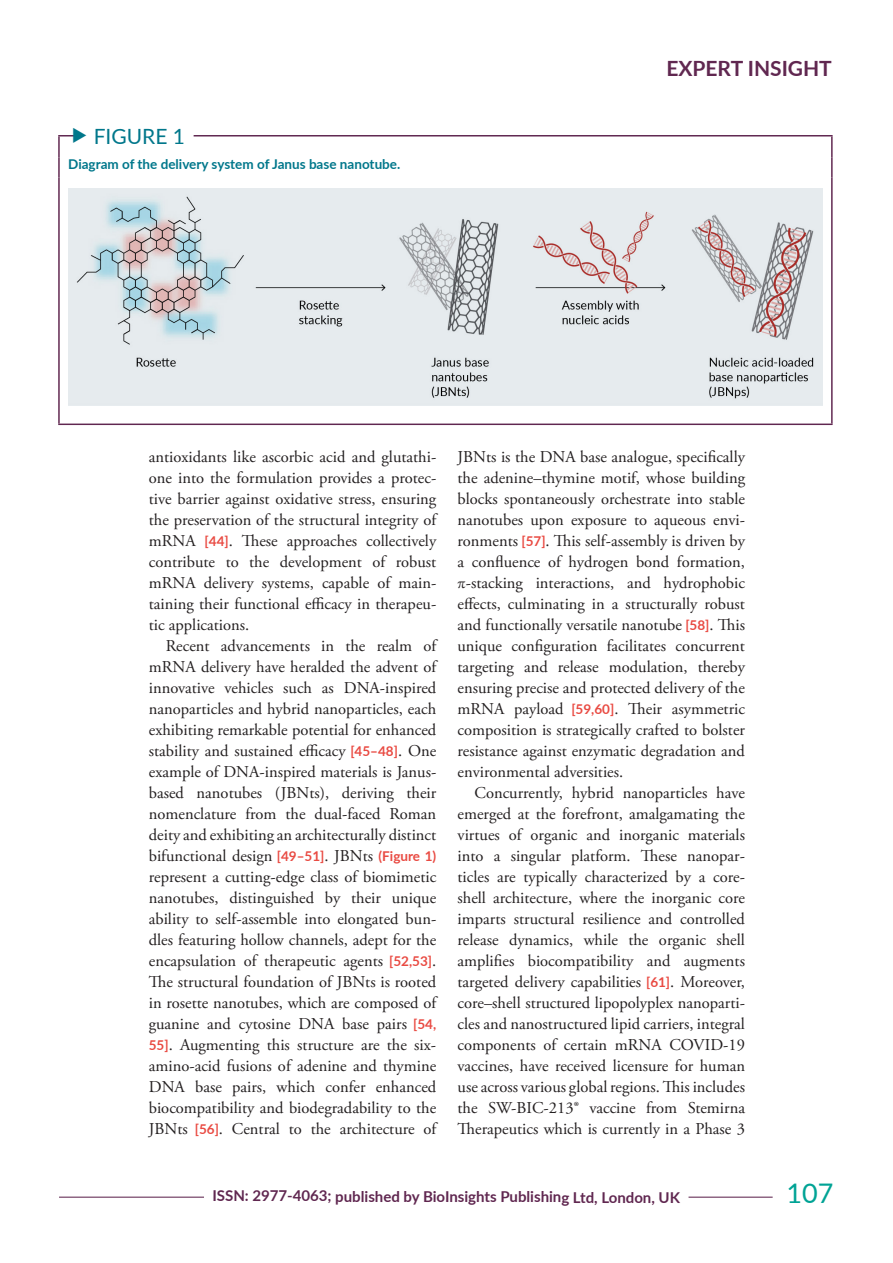
<style>
.page{position:relative;width:893px;height:1263px;background:#fff}
.page>*{position:absolute;margin:0;border:0;box-sizing:border-box;transform-origin:0 0}
.t1{font:27px "Lato Regular 2";color:#00a395}
.t2{font:21px "Lato Bold 2";color:#602750}
.t3{font:21px "Lato Regular 2";color:#00778b}
.body{font:16.5px/21px "Adobe Garamond Pro";color:#231f20;text-align:justify}
.t4{font:15px "Lato Bold 2";letter-spacing:-.005em;color:#602750}
.figuretitle{font:700 13.5px "Lato";color:#00778b}
.s1{font-family:"Lato Bold 2";font-size:13.5px;color:#e94a42}
.s2{font-family:"Lato";font-weight:700;font-size:13.5px;color:#e94a42}
</style>
<div class="page">
<hr style="left:59px;top:1196px;width:774px;height:2px;background:#602750">
<div style="left:773px;top:1186px;width:69px;height:17px;background:#fff"></div>
<svg style="left:187px;top:1196px;width:519px;height:2px"></svg>
<hr style="left:58px;top:135px;width:775px;height:1px;background:#602750">
<hr style="left:58px;top:136px;width:2px;height:22px;background:#602750">
<hr style="left:831px;top:136px;width:2px;height:22px;background:#602750">
<hr style="left:58px;top:158px;width:2px;height:20px;background:#602750">
<hr style="left:831px;top:158px;width:2px;height:20px;background:#602750">
<hr style="left:58px;top:178px;width:2px;height:246px;background:#602750">
<hr style="left:831px;top:178px;width:2px;height:246px;background:#602750">
<hr style="left:58px;top:424px;width:775px;height:1px;background:#602750">
<div style="left:81px;top:124px;width:113px;height:25px;background:#fff"></div>
<img style="left:69px;top:189px;width:753px;height:217px">
<p class="t3" style="left:94px;top:122px;width:93px">FIGURE 1</p>
<p class="figuretitle" style="left:68px;top:154px;width:334px">Diagram of the delivery system of Janus base nanotube.</p>
<p class="t2" style="left:666px;top:53px;width:26px">Expert</p>
<p class="t2" style="left:748px;top:53px;width:20px">Insight</p>
<p class="body" style="left:149px;top:447px;width:289px">antioxidants like ascorbic acid and glutathi&shy;one into the formulation provides a protec&shy;tive barrier against oxidative stress, ensuring the preservation of the structural integrity of mRNA <span class="s1">[44]</span>. These approaches collectively contribute to the development of robust mRNA delivery systems, capable of main&shy;taining their functional efficacy in therapeu&shy;tic applications.</p>
<p class="body" style="left:149px;top:636px;width:289px;text-indent:17px">Recent advancements in the realm of mRNA delivery have heralded the advent of innovative vehicles such as DNA-inspired nanoparticles and hybrid nanoparticles, each exhibiting remarkable potential for enhanced stability and sustained efficacy <span class="s1">[45–48]</span>. One example of DNA-inspired materials is Janus&shy;based nanotubes (JBNts), deriving their nomenclature from the dual-faced Roman deity and exhibiting an architecturally distinct bifunctional design <span class="s1">[49–51]</span>. JBNts <span class="s2">(Figure</span> <span class="s1">1) </span>represent a cutting-edge class of biomimetic nanotubes, distinguished by their unique ability to self-assemble into elongated bun&shy;dles featuring hollow channels, adept for the encapsulation of therapeutic agents <span class="s1">[52,53]</span>.<br>The structural foundation of JBNts is rooted in rosette nanotubes, which are composed of guanine and cytosine DNA base pairs <span class="s1">[54, 55]</span>. Augmenting this structure are the six&shy;amino-acid fusions of adenine and thymine DNA base pairs, which confer enhanced biocompatibility and biodegradability to the JBNts <span class="s1">[56]</span>. Central to the architecture of</p>
<p class="body" style="left:458px;top:447px;width:289px">JBNts is the DNA base analogue, specifically the adenine–thymine motif, whose building blocks spontaneously orchestrate into stable nanotubes upon exposure to aqueous envi&shy;ronments <span class="s1">[57]</span>. This self-assembly is driven by a confluence of hydrogen bond formation, π-stacking interactions, and hydrophobic effects, culminating in a structurally robust and functionally versatile nanotube <span class="s1">[58]</span>. This unique configuration facilitates concurrent targeting and release modulation, thereby ensuring precise and protected delivery of the mRNA payload <span class="s1">[59,60]</span>. Their asymmetric composition is strategically crafted to bolster resistance against enzymatic degradation and environmental adversities.</p>
<p class="body" style="left:458px;top:783px;width:289px;text-indent:17px">Concurrently, hybrid nanoparticles have emerged at the forefront, amalgamating the virtues of organic and inorganic materials into a singular platform. These nanopar&shy;ticles are typically characterized by a core&shy;shell architecture, where the inorganic core imparts structural resilience and controlled release dynamics, while the organic shell amplifies biocompatibility and augments targeted delivery capabilities <span class="s1">[61]</span>. Moreover, core–shell structured lipopolyplex nanoparti&shy;cles and nanostructured lipid carriers, integral components of certain mRNA COVID-19 vaccines, have received licensure for human use across various global regions. This includes the SW-BIC-213® vaccine from Stemirna Therapeutics which is currently in a Phase 3</p>
<p class="t4" style="left:212px;top:1185px;width:469px">ISSN: 2977-4063; published by BioInsights Publishing Ltd, London, UK</p>
<h1 class="t1" style="left:786px;top:1174px;width:48px">107</h1>
</div>
